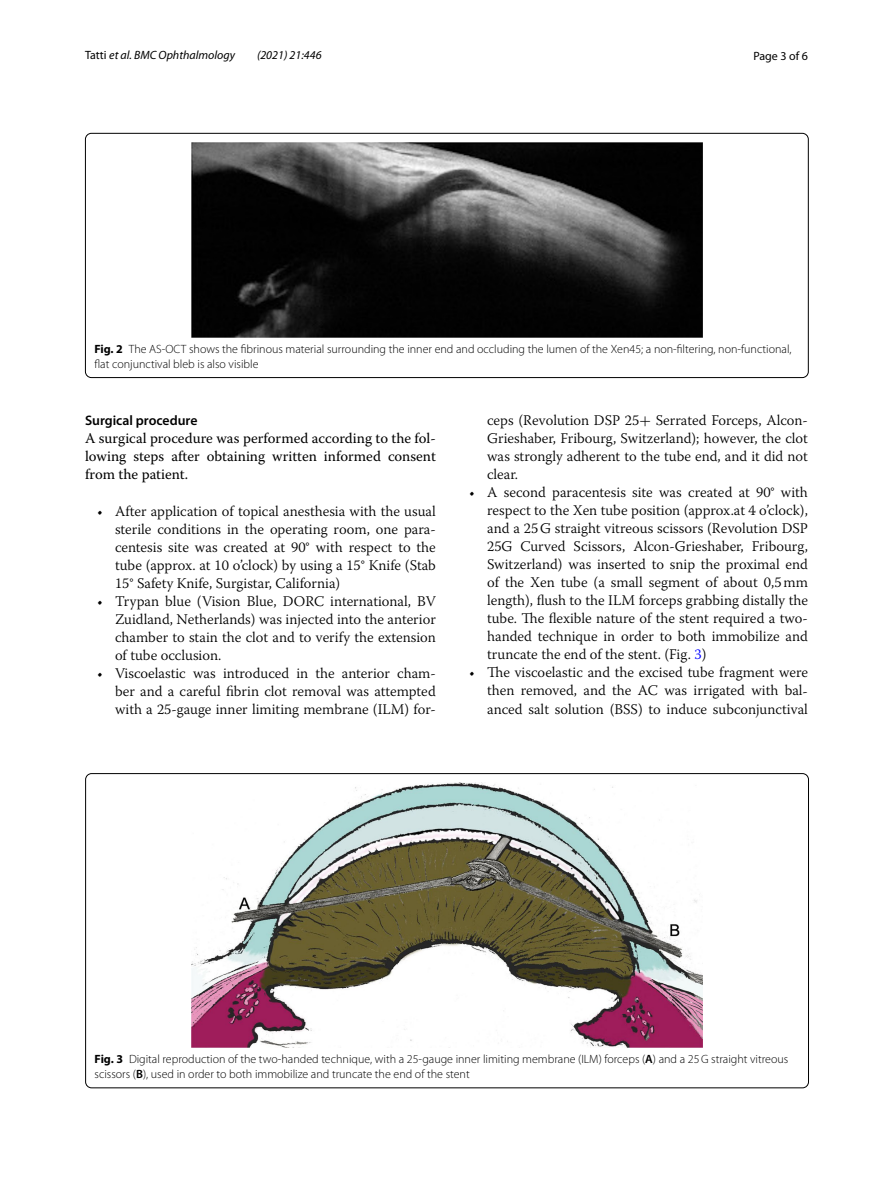
<style>
.page{position:relative;width:893px;height:1187px;background:#fff}
.page>*{position:absolute;margin:0;border:0;box-sizing:border-box;transform-origin:0 0}
.t1{font:300 14.7px/18px "Warnock Pro";color:#000;text-align:justify}
.t2{font:14.7px/18px "Warnock Pro";color:#000;text-align:justify}
.t3{font:600 13.8px "Myriad Pro";color:#000}
.t4{font:300 12px/15px "Myriad Pro";color:#000}
.t5{font:italic 12px "Myriad Pro";color:#000}
.t6{font:12px "Myriad Pro";color:#000}
.s1{font-style:normal}
.s2{font-weight:700}
.s3{font-family:"MTSY";font-weight:400}
.s4{color:#00f}
.s5{font-weight:600}
</style>
<div class="page">
<img style="left:192px;top:142px;width:510px;height:196px">
<div style="left:85px;top:133px;width:723px;height:245px;border:1px solid #000;border-radius:6px"></div>
<img style="left:192px;top:782px;width:510px;height:265px">
<p class="t5" style="left:85px;top:48px;width:152px"><span class="s1">Tatti</span> et al. BMC Ophthalmology</p>
<p class="t5" style="left:257px;top:48px;width:66px">(2021) 21:446</p>
<p class="t6" style="left:753px;top:48px;width:56px">Page 3 of 6</p>
<p class="t4" style="left:94px;top:342px;width:699px"><span class="s2">Fig. 2</span> The AS-OCT shows the fibrinous material surrounding the inner end and occluding the lumen of the Xen45; a non-filtering, non-functional, flat conjunctival bleb is also visible</p>
<p class="t3" style="left:85px;top:411px;width:114px">Surgical procedure</p>
<p class="t2" style="left:85px;top:429px;width:352px">A surgical procedure was performed according to the fol&shy;lowing steps after obtaining written informed consent from the patient.</p>
<p class="t1" style="left:115px;top:501px;width:322px;text-indent:-18px">• After application of topical anesthesia with the usual sterile conditions in the operating room, one para&shy;centesis site was created at 90° with respect to the tube (approx. at 10 o’clock) by using a 15° Knife (Stab 15° Safety Knife, Surgistar, California)</p>
<p class="t1" style="left:115px;top:591px;width:322px;text-indent:-18px">• Trypan blue (Vision Blue, DORC international, BV Zuidland, Netherlands) was injected into the anterior chamber to stain the clot and to verify the extension of tube occlusion.</p>
<p class="t1" style="left:115px;top:663px;width:322px;text-indent:-18px">• Viscoelastic was introduced in the anterior cham&shy;ber and a careful fibrin clot removal was attempted with a 25-gauge inner limiting membrane (ILM) for-</p>
<p class="t1" style="left:487px;top:411px;width:322px">ceps (Revolution DSP 25<span class="s3">+</span> Serrated Forceps, Alcon-Grieshaber, Fribourg, Switzerland); however, the clot was strongly adherent to the tube end, and it did not clear.</p>
<p class="t1" style="left:487px;top:483px;width:322px;text-indent:-18px">• A second paracentesis site was created at 90° with respect to the Xen tube position (approx.at 4 o’clock), and a 25G straight vitreous scissors (Revolution DSP 25G Curved Scissors, Alcon-Grieshaber, Fribourg, Switzerland) was inserted to snip the proximal end of the Xen tube (a small segment of about 0,5mm length), flush to the ILM forceps grabbing distally the tube. The flexible nature of the stent required a two&shy;handed technique in order to both immobilize and truncate the end of the stent. (Fig. <span class="s4">3</span>)</p>
<p class="t1" style="left:487px;top:663px;width:322px;text-indent:-18px">• The viscoelastic and the excised tube fragment were then removed, and the AC was irrigated with bal&shy;anced salt solution (BSS) to induce subconjunctival</p>
<p class="t4" style="left:95px;top:1051px;width:695px"><span class="s2">Fig. 3</span> Digital reproduction of the two-handed technique, with a 25-gauge inner limiting membrane (ILM) forceps (<span class="s5">A</span>) and a 25G straight vitreous scissors (<span class="s5">B</span>), used in order to both immobilize and truncate the end of the stent</p>
</div>
